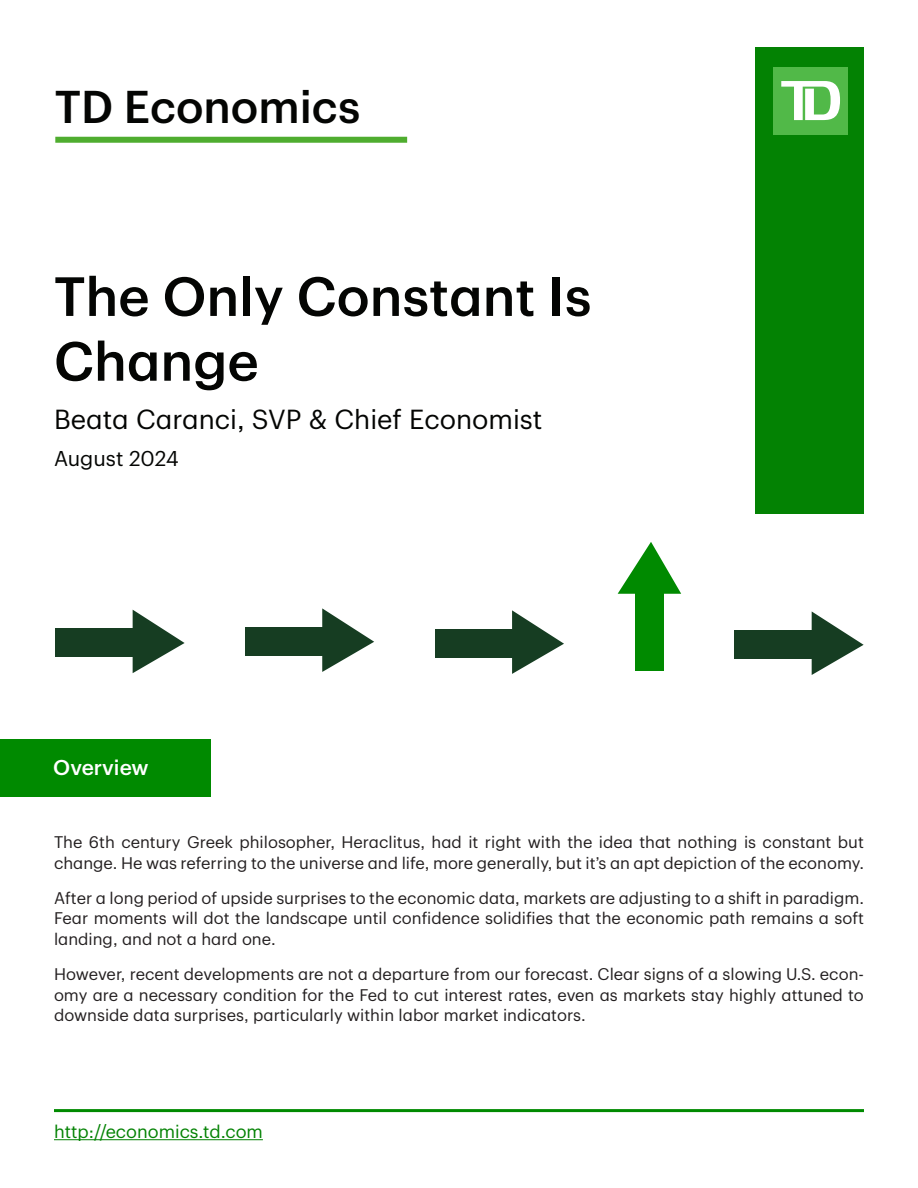
<style>
.page{position:relative;width:918px;height:1188px;background:#fff}
.page>*{position:absolute;margin:0;border:0;box-sizing:border-box;transform-origin:0 0}
.Disclaimer{font:500 54px/64.8px "TD Graphik";color:#040503}
.t1{font:500 45px "TD Graphik";color:#040503}
.Disclaimer-2{font:27px "TD Graphik";color:#040503}
.Disclaimer-3{font:21px "TD Graphik";color:#040503}
.t2{font:500 21px "TD Graphik";color:#fff}
.t3{font:18px "TD Graphik";color:#038203}
.Paragraph{font:16.5px/20.4px "TD Graphik";color:#231f20;text-align:justify}
</style>
<div class="page">
<div style="left:55px;top:137px;width:352px;height:6px;background:#4fad2f"></div>
<hr style="left:54px;top:1139px;width:209px;height:1px;background:#038203">
<hr style="left:54px;top:1109px;width:810px;height:3px;background:#008a00">
<div style="left:0;top:739px;width:211px;height:57px;background:#008a00"></div>
<div style="left:245px;top:627px;width:79px;height:28px;background:#163d22"></div>
<svg style="left:322px;top:608px;width:52px;height:64px"></svg>
<div style="left:435px;top:629px;width:79px;height:28px;background:#163d22"></div>
<svg style="left:512px;top:610px;width:52px;height:64px"></svg>
<div style="left:635px;top:592px;width:29px;height:79px;background:#008a00"></div>
<svg style="left:618px;top:542px;width:63px;height:52px"></svg>
<div style="left:735px;top:630px;width:79px;height:28px;background:#163d22"></div>
<svg style="left:812px;top:611px;width:52px;height:64px"></svg>
<div style="left:56px;top:628px;width:79px;height:29px;background:#163d22"></div>
<svg style="left:133px;top:610px;width:52px;height:63px"></svg>
<div style="left:755px;top:48px;width:109px;height:466px;background:#038203"></div>
<div style="left:773px;top:68px;width:75px;height:67px;background:#51b948"></div>
<svg style="left:781px;top:81px;width:59px;height:39px"></svg>
<h2 class="t1" style="left:55px;top:73px;width:307px">TD Economics</h2>
<p class="Disclaimer" style="left:54px;top:260px;width:539px">The Only Constant Is<br>Change</p>
<p class="Disclaimer-2" style="left:54px;top:399px;width:490px">Beata Caranci, SVP &amp; Chief Economist</p>
<p class="Disclaimer-3" style="left:54px;top:443px;width:126px">August 2024</p>
<p class="t2" style="left:53px;top:751px;width:97px">Overview</p>
<p class="Paragraph" style="left:54px;top:831px;width:812px">The 6th century Greek philosopher, Heraclitus, had it right with the idea that nothing is constant but change. He was referring to the universe and life, more generally, but it’s an apt depiction of the economy.</p>
<p class="Paragraph" style="left:54px;top:887px;width:812px">After a long period of upside surprises to the economic data, markets are adjusting to a shift in paradigm.<br>Fear moments will dot the landscape until confidence solidifies that the economic path remains a soft landing, and not a hard one.</p>
<p class="Paragraph" style="left:54px;top:963px;width:811px">However, recent developments are not a departure from our forecast. Clear signs of a slowing U.S. econ&shy;omy are a necessary condition for the Fed to cut interest rates, even as markets stay highly attuned to downside data surprises, particularly within labor market indicators.</p>
<p class="t3" style="left:54px;top:1118px;width:210px">http://economics.td.com</p>
</div>
